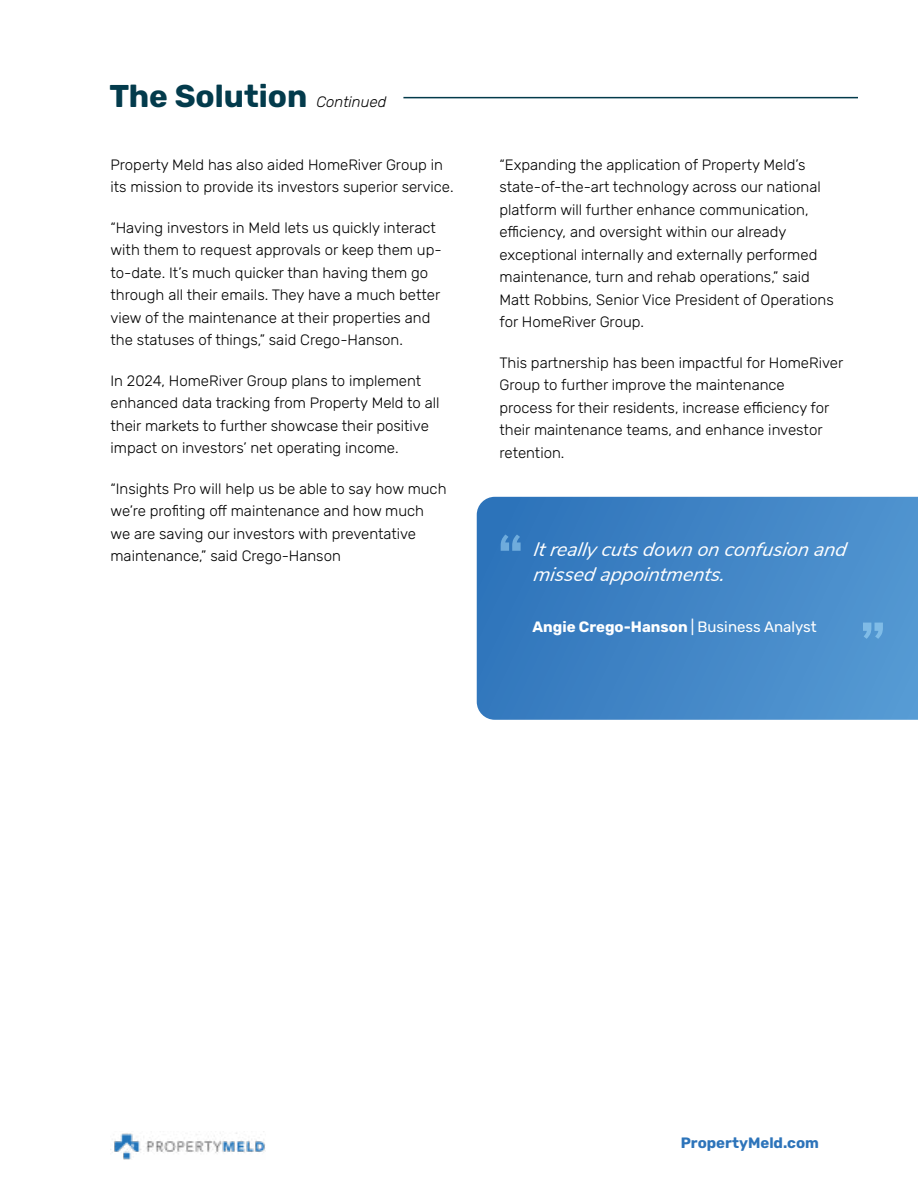
<style>
.page{position:relative;width:918px;height:1188px;background:#fff}
.page>*{position:absolute;margin:0;border:0;box-sizing:border-box;transform-origin:0 0}
.t1{font:700 60px "Nunito Sans";color:#b1e4ff}
.t2{font:700 31.5px "Rubik";color:#033b4c}
.t3{font:italic 19.5px/25.5px "Nunito Sans";color:#fff}
.t4{font:300 15px/22.5px "Rubik";color:#000}
.t5{font:700 15px "Rubik";color:#fff}
.t6{font:700 15px "Rubik";color:#2d74ba}
.t7{font:italic 300 15px "Rubik";color:#000}
.s1{font-weight:400}
</style>
<div class="page">
<hr style="left:403px;top:97px;width:455px;height:1px;background:#033b4b">
<svg style="left:477px;top:497px;width:441px;height:223px;background:#4185c6"></svg>
<img style="left:110px;top:1131px;width:155px;height:29px">
<h2 class="t2" style="left:109px;top:79px;width:199px">The Solution</h2>
<p class="t7" style="left:317px;top:94px;width:71px">Continued</p>
<p class="t4" style="left:110px;top:154px;width:345px">Property Meld has also aided HomeRiver Group in its mission to provide its investors superior service.</p>
<p class="t4" style="left:110px;top:217px;width:333px">“Having investors in Meld lets us quickly interact with them to request approvals or keep them up&shy;to-date. It’s much quicker than having them go through all their emails. They have a much better view of the maintenance at their properties and the statuses of things,” said Crego-Hanson.</p>
<p class="t4" style="left:110px;top:370px;width:331px">In 2024, HomeRiver Group plans to implement enhanced data tracking from Property Meld to all their markets to further showcase their positive impact on investors’ net operating income.</p>
<p class="t4" style="left:110px;top:478px;width:338px">“Insights Pro will help us be able to say how much we’re profiting off maintenance and how much we are saving our investors with preventative maintenance,” said Crego-Hanson</p>
<p class="t4" style="left:500px;top:154px;width:336px">“Expanding the application of Property Meld’s state-of-the-art technology across our national platform will further enhance communication, efficiency, and oversight within our already exceptional internally and externally performed maintenance, turn and rehab operations,” said Matt Robbins, Senior Vice President of Operations for HomeRiver Group.</p>
<p class="t4" style="left:500px;top:352px;width:345px">This partnership has been impactful for HomeRiver Group to further improve the maintenance<br>process for their residents, increase efficiency for their maintenance teams, and enhance investor retention.</p>
<h1 class="t1" style="left:497px;top:512px;width:28px">“</h1>
<h3 class="t3" style="left:533px;top:535px;width:322px">Itreallycutsdownonconfusionand missedappointments.</h3>
<p class="t5" style="left:533px;top:619px;width:286px">Angie Crego-Hanson <span class="s1">| Business Analyst</span></p>
<h1 class="t1" style="left:886px;top:661px;width:28px;rotate:-180deg">“</h1>
<p class="t6" style="left:681px;top:1134px;width:140px">PropertyMeld.com</p>
</div>
